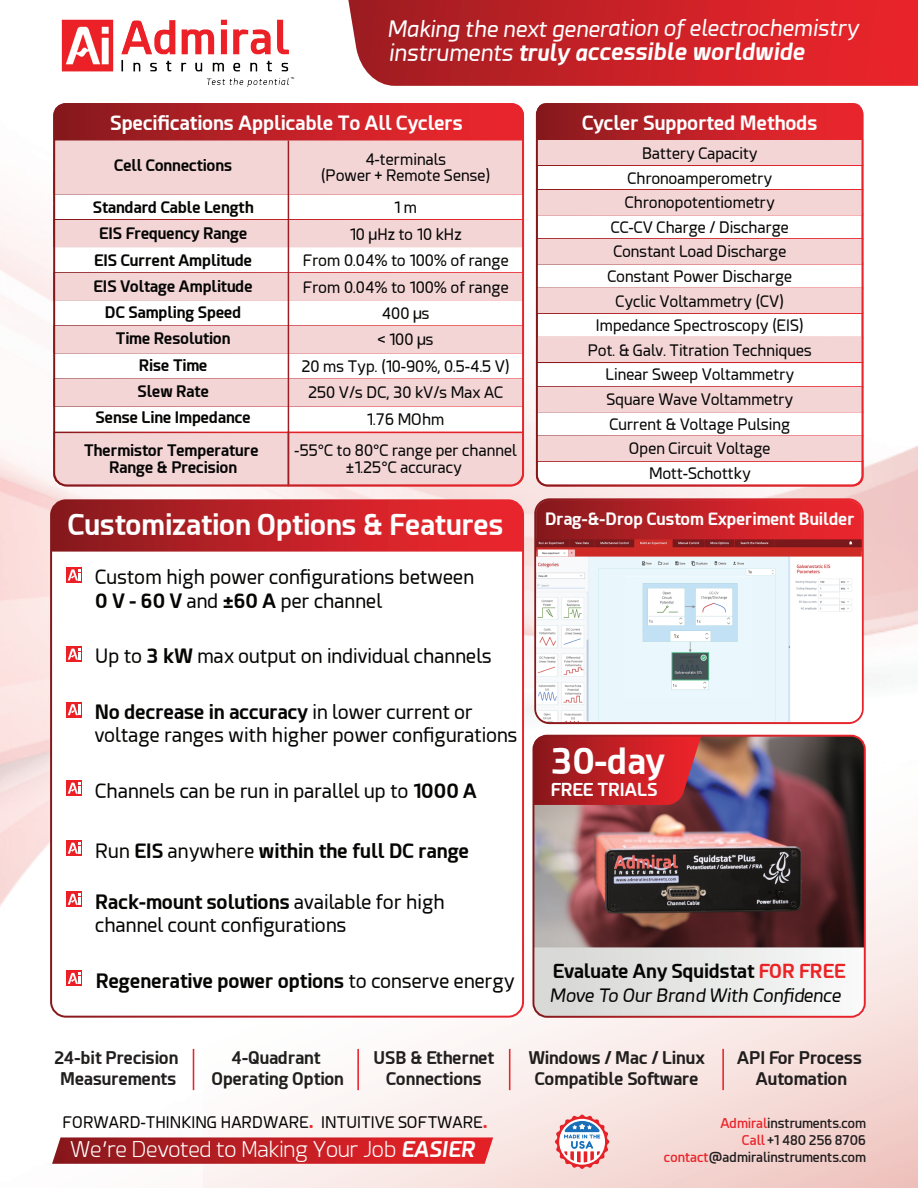
<style>
.page{position:relative;width:918px;height:1188px;background:#fff}
.page>*{position:absolute;margin:0;border:0;box-sizing:border-box;transform-origin:0 0}
.t1{font:700 35.4px "Esphimere";color:#fff}
.t2{font:700 28.5px "Esphimere";color:#fff}
.t3{font:italic 700 23.1px "Esphimere";color:#fff}
.t4{font:italic 22.35px "Esphimere";color:#fff}
.t5{font:300 21.45px "Esphimere";color:#fff}
.t6{font:19.5px/23.5px "Esphimere";color:#050504}
.t7{font:700 19.5px "Esphimere";color:#050504}
.t8{font:700 19.5px "Esphimere";color:#fff}
.t9{font:700 19.2px "Esphimere";color:#050504}
.t10{font:italic 18.3px "Esphimere";color:#050504}
.t11{font:700 17.7px "Esphimere";color:#fff}
.t12{font:700 17.25px/20.7px "Esphimere";color:#211e1e;text-align:center}
.t13{font:700 16.8px "Esphimere";color:#fff}
.t14{font:15.9px "Esphimere";color:#050504}
.t15{font:15.75px/24.6px "Esphimere";color:#050504;text-align:center}
.t16{font:700 15.75px/26.2px "Esphimere";letter-spacing:-.005em;color:#050504;text-align:center}
.t17{font:600 13.35px/16.8px "Esphimere";color:#201d1e;text-align:right}
.s1{font-weight:400}
.s2{font-weight:700}
.s3{color:#ec2326}
.s4{font-size:31.8px;color:#eb2228}
.s5{font-weight:700;font-style:italic}
.s6{color:#ea252b}
</style>
<div class="page">
<img style="left:0;top:114px;width:918px;height:977px">
<svg style="left:203px;top:767px;width:715px;height:421px"></svg>
<div style="left:51px;top:500px;width:472px;height:517px;background:#fff;border-radius:15px"></div>
<svg style="left:52px;top:1137px;width:441px;height:27px;background:#bf272b"></svg>
<div style="left:55px;top:193px;width:469px;height:246px;background:#fff"></div>
<div style="left:53px;top:140px;width:471px;height:54px;background:#f3d5d6"></div>
<div style="left:53px;top:219px;width:471px;height:28px;background:#f3d5d6;border:2px solid #fff"></div>
<div style="left:53px;top:272px;width:471px;height:28px;background:#f3d5d6;border:2px solid #fff"></div>
<div style="left:53px;top:325px;width:471px;height:28px;background:#f3d5d6;border:2px solid #fff"></div>
<div style="left:53px;top:378px;width:471px;height:29px;background:#f3d5d6;border:2px solid #fff"></div>
<div style="left:53px;top:431px;width:472px;height:56px;background:#f3d5d6"></div>
<svg style="left:53px;top:103px;width:472px;height:38px;background:#c0252b"></svg>
<svg style="left:535px;top:947px;width:330px;height:70px"></svg>
<img style="left:535px;top:736px;width:329px;height:211px">
<svg style="left:534px;top:736px;width:167px;height:69px;background:#b62128"></svg>
<hr style="left:193px;top:1049px;width:1px;height:41px;background:#ea262c">
<hr style="left:357px;top:1049px;width:2px;height:41px;background:#ea262c">
<hr style="left:509px;top:1049px;width:1px;height:41px;background:#ea262c">
<hr style="left:722px;top:1049px;width:2px;height:41px;background:#ea262c">
<svg style="left:538px;top:103px;width:323px;height:37px;background:#bf2127"></svg>
<div style="left:536px;top:164px;width:327px;height:27px;background:#fff"></div>
<div style="left:536px;top:140px;width:327px;height:26px;background:#f3d5d6;border:2px solid #fff"></div>
<div style="left:536px;top:214px;width:327px;height:26px;background:#fff"></div>
<div style="left:536px;top:189px;width:327px;height:26px;background:#f3d5d6;border:2px solid #fff"></div>
<div style="left:536px;top:263px;width:327px;height:26px;background:#fff;border:2px solid #fff"></div>
<div style="left:536px;top:238px;width:327px;height:26px;background:#f3d5d6;border:2px solid #fff"></div>
<div style="left:536px;top:312px;width:327px;height:26px;background:#fff"></div>
<div style="left:536px;top:288px;width:327px;height:26px;background:#f3d5d6;border:2px solid #fff"></div>
<div style="left:536px;top:362px;width:327px;height:26px;background:#fff;border:2px solid #fff"></div>
<div style="left:536px;top:337px;width:327px;height:26px;background:#f3d5d6;border:2px solid #fff"></div>
<div style="left:536px;top:411px;width:327px;height:26px;background:#fff;border:2px solid #fff"></div>
<div style="left:536px;top:386px;width:327px;height:26px;background:#f3d5d6;border:2px solid #fff"></div>
<svg style="left:535px;top:459px;width:329px;height:28px"></svg>
<div style="left:536px;top:435px;width:327px;height:27px;background:#f3d5d6;border:2px solid #fff"></div>
<div style="left:536px;top:103px;width:328px;height:384px;border:2px solid #fff;border-radius:11px"></div>
<svg style="left:534px;top:498px;width:330px;height:226px;background:#c64448"></svg>
<svg style="left:536px;top:500px;width:326px;height:39px;background:#bf2127"></svg>
<img style="left:536px;top:539px;width:326px;height:183px">
<svg style="left:67px;top:841px;width:15px;height:15px"></svg>
<svg style="left:68px;top:843px;width:13px;height:11px"></svg>
<img style="left:61px;top:19px;width:234px;height:68px">
<svg style="left:348px;top:0;width:570px;height:86px;background:#c9262b"></svg>
<div style="left:67px;top:567px;width:15px;height:16px;background:#ec1f26"></div>
<svg style="left:68px;top:569px;width:13px;height:12px"></svg>
<svg style="left:67px;top:780px;width:15px;height:16px"></svg>
<svg style="left:68px;top:783px;width:13px;height:11px"></svg>
<svg style="left:67px;top:971px;width:15px;height:15px"></svg>
<svg style="left:68px;top:973px;width:13px;height:11px"></svg>
<svg style="left:555px;top:1114px;width:55px;height:55px"></svg>
<img style="left:639px;top:559px;width:108px;height:8px">
<img style="left:625px;top:576px;width:127px;height:121px">
<svg style="left:67px;top:702px;width:15px;height:15px"></svg>
<svg style="left:68px;top:704px;width:13px;height:11px"></svg>
<svg style="left:67px;top:646px;width:15px;height:16px"></svg>
<svg style="left:68px;top:649px;width:13px;height:11px"></svg>
<svg style="left:67px;top:892px;width:15px;height:15px"></svg>
<svg style="left:68px;top:894px;width:13px;height:11px"></svg>
<div style="left:532px;top:735px;width:334px;height:283px;border:2px solid #fff;border-radius:14px"></div>
<div style="left:53px;top:103px;width:471px;height:384px;border:2px solid #fff;border-radius:13px"></div>
<svg style="left:51px;top:500px;width:472px;height:53px;background:#c0272c"></svg>
<hr style="left:288px;top:141px;width:1px;height:344px;background:#fff">
<h3 class="t4" style="left:387px;top:16px;width:473px">Making the next generation of electrochemistry</h3>
<h3 class="t3" style="left:389px;top:38px;width:418px"><span class="s1">instruments</span> truly accessible worldwide</h3>
<p class="t8" style="left:110px;top:111px;width:354px">Specifications Applicable To All Cyclers</p>
<p class="t16" style="left:114px;top:152px;width:120px">Cell Connections</p>
<p class="t15" style="left:321px;top:151px;width:171px;line-height:16.6px">4-terminals<br>(Power + Remote Sense)</p>
<p class="t16" style="left:93px;top:194px;width:163px">Standard Cable Length<br>EIS Frequency Range<br>EIS Current Amplitude<br>EIS Voltage Amplitude<br>DC Sampling Speed<br>Time Resolution<br>Rise Time<br>Slew Rate<br>Sense Line Impedance</p>
<p class="t15" style="left:301px;top:195px;width:210px;line-height:26.4px">1 m<br>10 µHz to 10 kHz<br>From 0.04% to 100% of range<br>From 0.04% to 100% of range<br>400 µs<br>&lt; 100 µs<br>20 ms Typ. (10-90%, 0.5-4.5 V)<br>250 V/s DC, 30 kV/s Max AC<br>1.76 MOhm</p>
<p class="t16" style="left:84px;top:442px;width:176px;line-height:16.6px">Thermistor Temperature<br>Range &amp; Precision</p>
<p class="t15" style="left:295px;top:442px;width:224px;line-height:16.6px">-55°C to 80°C range per channel ±1.25°C accuracy</p>
<h2 class="t2" style="left:68px;top:507px;width:437px">Customization Options &amp; Features</h2>
<p class="t6" style="left:95px;top:566px;width:380px">Custom high power configurations between<br><span class="s2">0 V - 60 V</span> and <span class="s2">±60 A</span> per channel</p>
<p class="t6" style="left:95px;top:645px;width:398px">Up to <span class="s2">3 kW</span> max output on individual channels</p>
<p class="t6" style="left:95px;top:701px;width:425px;line-height:23px"><span class="s2">No decrease in accuracy</span> in lower current or voltage ranges with higher power configurations</p>
<p class="t6" style="left:95px;top:779px;width:383px">Channels can be run in parallel up to <span class="s2">1000 A</span></p>
<p class="t7" style="left:95px;top:838px;width:375px"><span class="s1">Run</span> EIS <span class="s1">anywhere</span> within the full DC range</p>
<p class="t6" style="left:95px;top:890px;width:351px"><span class="s2">Rack-mount solutions</span> available for high channel count configurations</p>
<p class="t7" style="left:96px;top:969px;width:421px">Regenerative power options <span class="s1">to conserve energy</span></p>
<p class="t8" style="left:582px;top:110px;width:237px">Cycler Supported Methods</p>
<p class="t15" style="left:588px;top:141px;width:226px">Battery Capacity<br>Chronoamperometry<br>Chronopotentiometry<br>CC-CV Charge / Discharge<br>Constant Load Discharge<br>Constant Power Discharge<br>Cyclic Voltammetry (CV)<br>Impedance Spectroscopy (EIS)<br>Pot. &amp; Galv. Titration Techniques<br>Linear Sweep Voltammetry<br>Square Wave Voltammetry<br>Current &amp; Voltage Pulsing<br>Open Circuit Voltage<br>Mott-Schottky</p>
<p class="t13" style="left:545px;top:509px;width:311px">Drag-&amp;-Drop Custom Experiment Builder</p>
<h1 class="t1" style="left:551px;top:739px;width:115px">30-day</h1>
<p class="t11" style="left:551px;top:779px;width:109px">FREE TRIALS</p>
<p class="t9" style="left:553px;top:959px;width:294px">Evaluate Any Squidstat <span class="s3">FOR FREE</span></p>
<p class="t10" style="left:550px;top:985px;width:293px">Move To Our Brand With Confidence</p>
<p class="t12" style="left:54px;top:1048px;width:126px">24-bit Precision<br>Measurements</p>
<p class="t12" style="left:212px;top:1048px;width:134px">4-Quadrant<br>Operating Option</p>
<p class="t12" style="left:528px;top:1048px;width:178px">Windows / Mac / Linux<br>Compatible Software</p>
<p class="t12" style="left:373px;top:1048px;width:122px">USB &amp; Ethernet<br>Connections</p>
<p class="t12" style="left:737px;top:1048px;width:126px">API For Process<br>Automation</p>
<p class="t14" style="left:63px;top:1114px;width:427px">FORWARD-THINKING HARDWARE<span class="s4">.</span> INTUITIVE SOFTWARE<span class="s4">.</span></p>
<h3 class="t5" style="left:70px;top:1138px;width:406px">We’re Devoted to Making Your Job <span class="s5">EASIER</span></h3>
<p class="t17" style="left:664px;top:1115px;width:203px"><span class="s6">Admiral</span>instruments.com<br><span class="s6">Call</span> +1 480 256 8706 <span class="s6">contact</span>@admiralinstruments.com</p>
</div>
